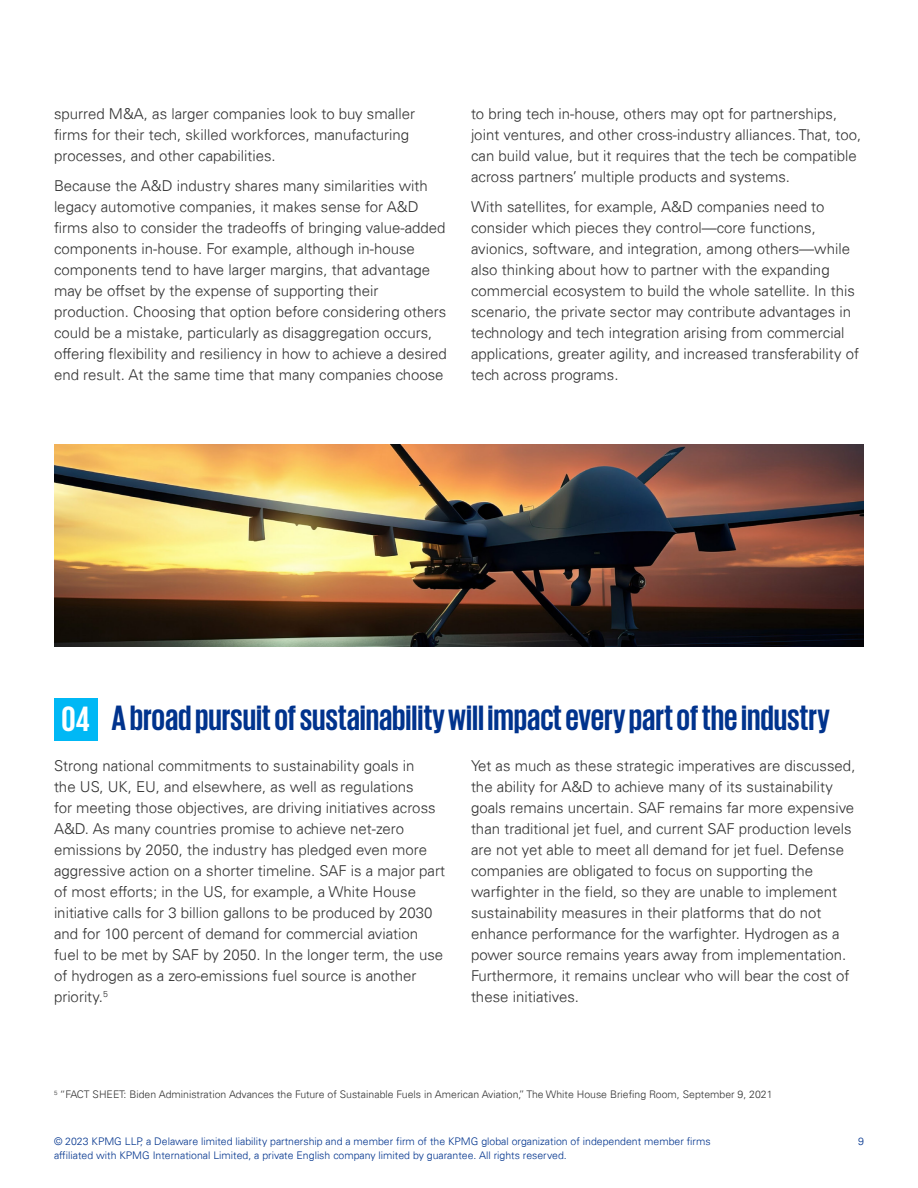
<style>
.page{position:relative;width:918px;height:1188px;background:#fff}
.page>*{position:absolute;margin:0;border:0;box-sizing:border-box;transform-origin:0 0}
.t1{font:700 36px "KPMG";color:#00338d}
.t2{font:700 36px "KPMG";color:#fff}
.t3{font:300 15px/21px "Univers 45";color:#333}
.t4{font:300 10.5px "Univers 45";color:#00338d}
.t5{font:300 10.5px "Univers 45";color:#333}
</style>
<div class="page">
<div style="left:54px;top:698px;width:43px;height:43px;background:#00b8f5"></div>
<img style="left:54px;top:444px;width:810px;height:202px">
<p class="t3" style="left:54px;top:103px;width:363px">spurred M&amp;A, as larger companies look to buy smaller firms for their tech, skilled workforces, manufacturing processes, and other capabilities.</p>
<p class="t3" style="left:54px;top:175px;width:394px">Because the A&amp;D industry shares many similarities with legacy automotive companies, it makes sense for A&amp;D firms also to consider the tradeoffs of bringing value-added components in-house. For example, although in-house components tend to have larger margins, that advantage may be offset by the expense of supporting their production. Choosing that option before considering others could be a mistake, particularly as disaggregation occurs, offering flexibility and resiliency in how to achieve a desired end result. At the same time that many companies choose</p>
<p class="t3" style="left:471px;top:103px;width:392px">to bring tech in-house, others may opt for partnerships, joint ventures, and other cross-industry alliances. That, too, can build value, but it requires that the tech be compatible across partners’ multiple products and systems.</p>
<p class="t3" style="left:471px;top:196px;width:390px">With satellites, for example, A&amp;D companies need to consider which pieces they control—core functions, avionics, software, and integration, among others—while also thinking about how to partner with the expanding commercial ecosystem to build the whole satellite. In this scenario, the private sector may contribute advantages in technology and tech integration arising from commercial applications, greater agility, and increased transferability of tech across programs.</p>
<h1 class="t1" style="left:112px;top:700px;width:720px">A broad pursuit of sustainability will impact every part of the industry</h1>
<p class="t3" style="left:54px;top:755px;width:393px">Strong national commitments to sustainability goals in<br>the US, UK, EU, and elsewhere, as well as regulations<br>for meeting those objectives, are driving initiatives across A&amp;D. As many countries promise to achieve net-zero emissions by 2050, the industry has pledged even more aggressive action on a shorter timeline. SAF is a major part of most efforts; in the US, for example, a White House initiative calls for 3 billion gallons to be produced by 2030 and for 100 percent of demand for commercial aviation fuel to be met by SAF by 2050. In the longer term, the use of hydrogen as a zero-emissions fuel source is another priority.<sup>5</sup></p>
<p class="t3" style="left:471px;top:755px;width:386px">Yet as much as these strategic imperatives are discussed, the ability for A&amp;D to achieve many of its sustainability goals remains uncertain. SAF remains far more expensive than traditional jet fuel, and current SAF production levels are not yet able to meet all demand for jet fuel. Defense companies are obligated to focus on supporting the warfighter in the field, so they are unable to implement sustainability measures in their platforms that do not enhance performance for the warfighter. Hydrogen as a power source remains years away from implementation.<br>Furthermore, it remains unclear who will bear the cost of these initiatives.</p>
<h1 class="t2" style="left:62px;top:701px;width:30px">04</h1>
<p class="t5" style="left:54px;top:1088px;width:720px"><sup>5</sup> “FACT SHEET: Biden Administration Advances the Future of Sustainable Fuels in American Aviation,” The White House Briefing Room, September 9, 2021</p>
<p class="t4" style="left:54px;top:1135px;width:658px">© 2023 KPMG LLP, a Delaware limited liability partnership and a member firm of the KPMG global organization of independent member firms</p>
<p class="t4" style="left:858px;top:1135px;width:7px">9</p>
<p class="t4" style="left:54px;top:1149px;width:514px">affiliated with KPMG International Limited, a private English company limited by guarantee. All rights reserved.</p>
</div>
